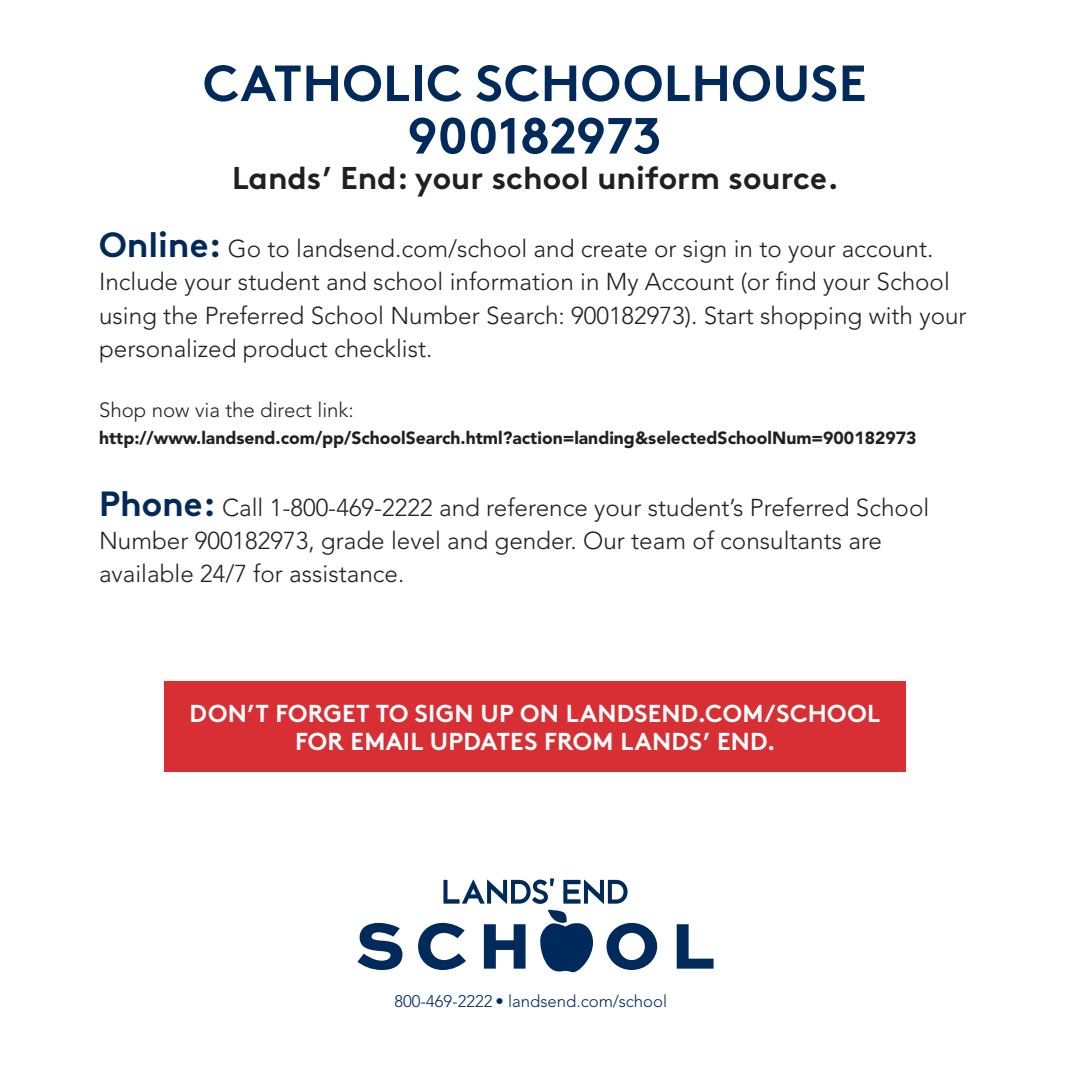
<style>
.page{position:relative;width:1071px;height:1071px;background:#fff}
.page>*{position:absolute;margin:0;border:0;box-sizing:border-box;transform-origin:0 0}
.t1{font:700 50.75px/52.5px "Brown Std";letter-spacing:.01em;color:#00295c;text-align:center}
.t2{font:700 31.5px "Brown Std";color:#231f20}
.t3{font:700 24.5px/28px "Brown Std";letter-spacing:.01em;color:#fff;text-align:center}
.t4{font:300 24.32px/33.4px "Avenir LT Std";color:#231f20}
.t5{font:300 20.47px "Avenir LT Std";color:#231f20}
.t6{font:900 17.5px "Avenir LT Std";color:#231f20}
.t7{font:300 16.8px "Avenir LT Std";color:#00295c}
.s1{font-family:"Brown Std";font-weight:700;font-size:35px;color:#00295c}
</style>
<div class="page">
<svg style="left:540px;top:910px;width:53px;height:63px"></svg>
<svg style="left:357px;top:923px;width:45px;height:47px"></svg>
<svg style="left:418px;top:923px;width:48px;height:47px"></svg>
<svg style="left:484px;top:924px;width:42px;height:45px"></svg>
<svg style="left:606px;top:923px;width:51px;height:47px"></svg>
<svg style="left:677px;top:924px;width:37px;height:45px"></svg>
<svg style="left:443px;top:878px;width:111px;height:26px"></svg>
<svg style="left:563px;top:880px;width:65px;height:24px"></svg>
<div style="left:164px;top:682px;width:742px;height:90px;background:#d72f34"></div>
<p class="t1" style="left:203px;top:57px;width:665px">CATHOLIC SCHOOLHOUSE<br>900182973</p>
<p class="t2" style="left:232px;top:158px;width:608px">Lands’ End: your school uniform source.</p>
<p class="t4" style="left:99px;top:232px;width:869px"><span class="s1">Online:</span> Go to landsend.com/school and create or sign in to your account.<br>Include your student and school information in My Account (or find your School using the Preferred School Number Search: 900182973). Start shopping with your personalized product checklist.</p>
<p class="t5" style="left:99px;top:398px;width:256px">Shop now via the direct link:</p>
<p class="t6" style="left:99px;top:427px;width:819px">http://www.landsend.com/pp/SchoolSearch.html?action=landing&amp;selectedSchoolNum=900182973</p>
<p class="t4" style="left:99px;top:491px;width:832px"><span class="s1">Phone:</span> Call 1-800-469-2222 and reference your student’s Preferred School<br>Number 900182973, grade level and gender. Our team of consultants are available 24/7 for assistance.</p>
<p class="t3" style="left:190px;top:699px;width:692px">DON’T FORGET TO SIGN UP ON LANDSEND.COM/SCHOOL<br>FOR EMAIL UPDATES FROM LANDS’ END.</p>
<p class="t7" style="left:394px;top:991px;width:274px">800-469-2222 • landsend.com/school</p>
</div>
